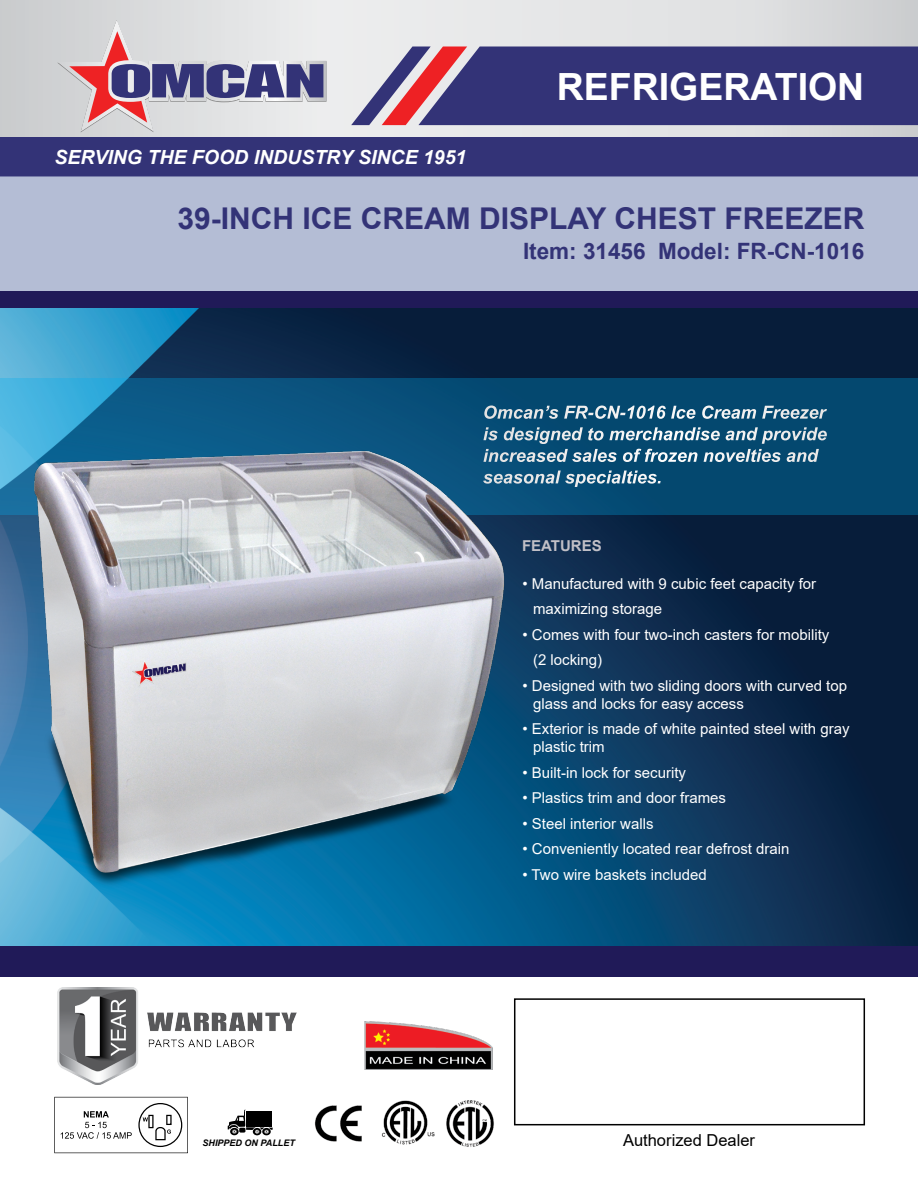
<style>
.page{position:relative;width:918px;height:1188px;background:#fff}
.page>*{position:absolute;margin:0;border:0;box-sizing:border-box;transform-origin:0 0}
.t1{font:700 37.5px "Arial";color:#fff}
.t2{font:700 30px "Arial";color:#337}
.t3{font:700 22.5px "Arial";color:#337}
.t4{font:italic 700 19.5px "Arial";color:#fff}
.t5{font:italic 700 18px/21.6px "Arial";color:#fff}
.t6{font:16.5px "Arial";color:#000}
.t7{font:15px/25.5px "Arial";color:#fff}
.t8{font:700 15px "Arial";color:#c1c0c7}
.t9{font:italic 700 9px "Arial";color:#000}
</style>
<div class="page">
<svg style="left:0;top:0;width:918px;height:137px;background:#dddfe0"></svg>
<div style="left:0;top:137px;width:918px;height:39px;background:#337"></div>
<svg style="left:351px;top:46px;width:567px;height:79px;background:#4d457f"></svg>
<svg style="left:57px;top:21px;width:270px;height:112px;background:#bfb5c2"></svg>
<img style="left:0;top:307px;width:918px;height:640px">
<div style="left:0;top:176px;width:918px;height:115px;background:#b4bdd5"></div>
<div style="left:0;top:291px;width:918px;height:16px;background:#201a58"></div>
<div style="left:514px;top:998px;width:351px;height:127px;border:2px solid #000"></div>
<div style="left:0;top:947px;width:918px;height:30px;background:#201a58"></div>
<img style="left:365px;top:1021px;width:127px;height:48px">
<div style="left:253px;top:1128px;width:8px;height:7px;background:#000;border-radius:50%"></div>
<svg style="left:228px;top:1110px;width:45px;height:24px"></svg>
<svg style="left:54px;top:1097px;width:134px;height:56px"></svg>
<svg style="left:0;top:378px;width:918px;height:137px;background:#09527b"></svg>
<img style="left:0;top:431px;width:557px;height:457px">
<img style="left:315px;top:1105px;width:47px;height:37px">
<img style="left:57px;top:988px;width:240px;height:96px">
<img style="left:381px;top:1100px;width:54px;height:45px">
<img style="left:446px;top:1100px;width:48px;height:47px">
<h3 class="t4" style="left:54px;top:150px;width:414px">SERVING THE FOOD INDUSTRY SINCE 1951</h3>
<h1 class="t1" style="left:557px;top:65px;width:309px">REFRIGERATION</h1>
<h2 class="t2" style="left:178px;top:201px;width:688px">39-INCH ICE CREAM DISPLAY CHEST FREEZER</h2>
<h3 class="t3" style="left:523px;top:238px;width:343px">Item: 31456 Model: FR-CN-1016</h3>
<p class="t5" style="left:483px;top:403px;width:346px">Omcan’s FR-CN-1016 Ice Cream Freezer is designed to merchandise and provide increased sales of frozen novelties and seasonal specialties.</p>
<p class="t8" style="left:522px;top:537px;width:81px">FEATURES</p>
<p class="t7" style="left:533px;top:571px;width:285px;text-indent:-10px">• Manufactured with 9 cubic feet capacity for maximizing storage</p>
<p class="t7" style="left:533px;top:622px;width:298px;text-indent:-10px">• Comes with four two-inch casters for mobility (2 locking)</p>
<p class="t7" style="left:533px;top:677px;width:316px;line-height:18px;text-indent:-10px">• Designed with two sliding doors with curved top glass and locks for easy access</p>
<p class="t7" style="left:533px;top:720px;width:318px;line-height:18px;text-indent:-10px">• Exterior is made of white painted steel with gray plastic trim</p>
<p class="t7" style="left:523px;top:760px;width:165px">• Built-in lock for security</p>
<p class="t7" style="left:523px;top:785px;width:205px">• Plastics trim and door frames</p>
<p class="t7" style="left:523px;top:811px;width:133px">• Steel interior walls</p>
<p class="t7" style="left:523px;top:836px;width:269px">• Conveniently located rear defrost drain</p>
<p class="t7" style="left:523px;top:862px;width:186px">• Two wire baskets included</p>
<p class="t9" style="left:203px;top:1139px;width:94px">SHIPPED ON PALLET</p>
<p class="t6" style="left:623px;top:1130px;width:133px">Authorized Dealer</p>
</div>
